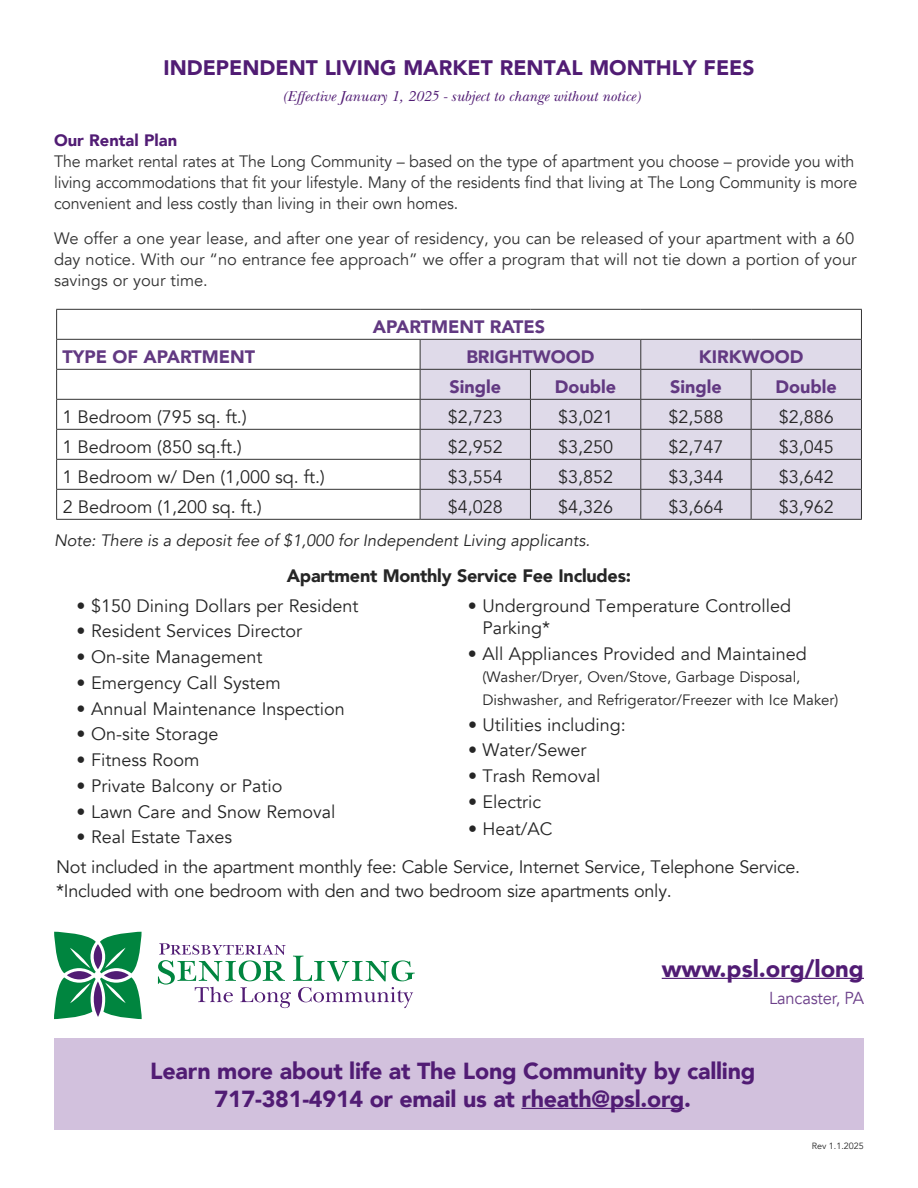
<style>
.page{position:relative;width:918px;height:1188px;background:#fff}
.page>*{position:absolute;margin:0;border:0;box-sizing:border-box;transform-origin:0 0}
.t1{font:900 23.85px "Avenir";color:#511c74}
.t2{font:900 23.25px/27.9px "Avenir";letter-spacing:-.01em;color:#511c74;text-align:center}
.t3{font:900 21px "Avenir";color:#511c74}
.t4{font:18px/24px "Avenir";color:#262626}
.t5{font:900 18px "Avenir";color:#623982}
.t6{font:900 18px "Avenir";letter-spacing:-.015em;color:#262626}
.t7{font:17.4px "Avenir";letter-spacing:-.01em;color:#6b3e89;scale:.95 1}
.t8{font:16.5px/21px "Avenir";letter-spacing:-.01em;color:#333}
.t9{font:italic 16.5px "Avenir";color:#262626}
.t10{font:900 16.5px "Avenir";color:#511c74}
.t11{font:15px/22.5px "Avenir";color:#262626}
.t12{font:italic 15px "New Baskerville Std";color:#511c74}
.t13{font:9px "Avenir";color:#262626}
</style>
<div class="page">
<div style="left:54px;top:1039px;width:810px;height:91px;background:#d2c1dd"></div>
<hr style="left:521px;top:1108px;width:163px;height:1px;background:#511c74">
<hr style="left:662px;top:978px;width:202px;height:1px;background:#511c74">
<svg style="left:54px;top:932px;width:88px;height:87px"></svg>
<svg style="left:158px;top:943px;width:257px;height:65px"></svg>
<div style="left:421px;top:340px;width:440px;height:179px;background:#dfdae9"></div>
<hr style="left:56px;top:309px;width:364px;height:1px;background:#333">
<hr style="left:420px;top:309px;width:110px;height:1px;background:#333">
<hr style="left:530px;top:309px;width:111px;height:1px;background:#333">
<hr style="left:641px;top:309px;width:110px;height:1px;background:#333">
<hr style="left:751px;top:309px;width:111px;height:1px;background:#333">
<hr style="left:56px;top:339px;width:364px;height:1px;background:#333">
<hr style="left:420px;top:339px;width:110px;height:1px;background:#333">
<hr style="left:530px;top:339px;width:111px;height:1px;background:#333">
<hr style="left:641px;top:339px;width:110px;height:1px;background:#333">
<hr style="left:751px;top:339px;width:111px;height:1px;background:#333">
<hr style="left:56px;top:369px;width:364px;height:1px;background:#333">
<hr style="left:420px;top:369px;width:110px;height:1px;background:#333">
<hr style="left:530px;top:369px;width:111px;height:1px;background:#333">
<hr style="left:641px;top:369px;width:110px;height:1px;background:#333">
<hr style="left:751px;top:369px;width:111px;height:1px;background:#333">
<hr style="left:56px;top:399px;width:364px;height:1px;background:#333">
<hr style="left:420px;top:399px;width:110px;height:1px;background:#333">
<hr style="left:530px;top:399px;width:111px;height:1px;background:#333">
<hr style="left:641px;top:399px;width:110px;height:1px;background:#333">
<hr style="left:751px;top:399px;width:111px;height:1px;background:#333">
<hr style="left:56px;top:429px;width:364px;height:1px;background:#333">
<hr style="left:420px;top:429px;width:110px;height:1px;background:#333">
<hr style="left:530px;top:429px;width:111px;height:1px;background:#333">
<hr style="left:641px;top:429px;width:110px;height:1px;background:#333">
<hr style="left:751px;top:429px;width:111px;height:1px;background:#333">
<hr style="left:56px;top:459px;width:364px;height:1px;background:#333">
<hr style="left:420px;top:459px;width:110px;height:1px;background:#333">
<hr style="left:530px;top:459px;width:111px;height:1px;background:#333">
<hr style="left:641px;top:459px;width:110px;height:1px;background:#333">
<hr style="left:751px;top:459px;width:111px;height:1px;background:#333">
<hr style="left:56px;top:489px;width:364px;height:1px;background:#333">
<svg style="left:56px;top:310px;width:1px;height:209px"></svg>
<hr style="left:420px;top:489px;width:110px;height:1px;background:#333">
<svg style="left:420px;top:340px;width:1px;height:179px"></svg>
<hr style="left:530px;top:489px;width:111px;height:1px;background:#333">
<svg style="left:530px;top:370px;width:1px;height:149px"></svg>
<hr style="left:641px;top:489px;width:110px;height:1px;background:#333">
<svg style="left:640px;top:340px;width:1px;height:179px"></svg>
<hr style="left:751px;top:489px;width:111px;height:1px;background:#333">
<svg style="left:751px;top:370px;width:1px;height:149px"></svg>
<svg style="left:861px;top:310px;width:1px;height:209px"></svg>
<hr style="left:56px;top:519px;width:364px;height:1px;background:#333">
<hr style="left:420px;top:519px;width:110px;height:1px;background:#333">
<hr style="left:530px;top:519px;width:111px;height:1px;background:#333">
<hr style="left:641px;top:519px;width:110px;height:1px;background:#333">
<hr style="left:751px;top:519px;width:111px;height:1px;background:#333">
<p class="t3" style="left:163px;top:50px;width:593px">INDEPENDENT LIVING MARKET RENTAL MONTHLY FEES</p>
<p class="t12" style="left:283px;top:87px;width:360px">(Effective January 1, 2025 - subject to change without notice)</p>
<p class="t10" style="left:54px;top:127px;width:125px">Our Rental Plan</p>
<p class="t8" style="left:54px;top:152px;width:805px">The market rental rates at The Long Community – based on the type of apartment you choose – provide you with living accommodations that fit your lifestyle. Many of the residents find that living at The Long Community is more convenient and less costly than living in their own homes.</p>
<p class="t8" style="left:54px;top:228px;width:804px">We offer a one year lease, and after one year of residency, you can be released of your apartment with a 60 day notice. With our “no entrance fee approach” we offer a program that will not tie down a portion of your savings or your time.</p>
<p class="t5" style="left:373px;top:312px;width:174px">APARTMENT RATES</p>
<p class="t5" style="left:63px;top:342px;width:194px">TYPE OF APARTMENT</p>
<p class="t5" style="left:466px;top:342px;width:130px">BRIGHTWOOD</p>
<p class="t5" style="left:699px;top:342px;width:106px">KIRKWOOD</p>
<p class="t5" style="left:449px;top:372px;width:53px">Single</p>
<p class="t5" style="left:555px;top:372px;width:63px">Double</p>
<p class="t5" style="left:670px;top:372px;width:53px">Single</p>
<p class="t5" style="left:776px;top:372px;width:63px">Double</p>
<p class="t4" style="left:63px;top:405px;width:186px">1 Bedroom (795 sq. ft.)</p>
<p class="t4" style="left:448px;top:405px;width:57px">$2,723</p>
<p class="t4" style="left:558px;top:405px;width:57px">$3,021</p>
<p class="t4" style="left:668px;top:405px;width:57px">$2,588</p>
<p class="t4" style="left:779px;top:405px;width:57px">$2,886</p>
<p class="t4" style="left:63px;top:435px;width:181px">1 Bedroom (850 sq.ft.)</p>
<p class="t4" style="left:448px;top:435px;width:57px">$2,952</p>
<p class="t4" style="left:558px;top:435px;width:57px">$3,250</p>
<p class="t4" style="left:668px;top:435px;width:57px">$2,747</p>
<p class="t4" style="left:779px;top:435px;width:57px">$3,045</p>
<p class="t4" style="left:63px;top:465px;width:264px">1 Bedroom w/ Den (1,000 sq. ft.)</p>
<p class="t4" style="left:448px;top:465px;width:57px">$3,554</p>
<p class="t4" style="left:558px;top:465px;width:57px">$3,852</p>
<p class="t4" style="left:668px;top:465px;width:57px">$3,344</p>
<p class="t4" style="left:779px;top:465px;width:57px">$3,642</p>
<p class="t4" style="left:63px;top:495px;width:201px">2 Bedroom (1,200 sq. ft.)</p>
<p class="t4" style="left:448px;top:495px;width:57px">$4,028</p>
<p class="t4" style="left:558px;top:495px;width:57px">$4,326</p>
<p class="t4" style="left:668px;top:495px;width:57px">$3,664</p>
<p class="t4" style="left:779px;top:495px;width:57px">$3,962</p>
<p class="t9" style="left:54px;top:530px;width:538px">Note: There is a deposit fee of $1,000 for Independent Living applicants.</p>
<p class="t6" style="left:287px;top:561px;width:346px">Apartment Monthly Service Fee Includes:</p>
<p class="t4" style="left:77px;top:594px;width:283px">• $150 Dining Dollars per Resident</p>
<p class="t4" style="left:77px;top:620px;width:227px">• Resident Services Director</p>
<p class="t4" style="left:77px;top:645px;width:188px">• On-site Management</p>
<p class="t4" style="left:77px;top:671px;width:206px">• Emergency Call System</p>
<p class="t4" style="left:77px;top:697px;width:270px">• Annual Maintenance Inspection</p>
<p class="t4" style="left:77px;top:722px;width:143px">• On-site Storage</p>
<p class="t4" style="left:77px;top:748px;width:125px">• Fitness Room</p>
<p class="t4" style="left:77px;top:774px;width:207px">• Private Balcony or Patio</p>
<p class="t4" style="left:77px;top:800px;width:260px">• Lawn Care and Snow Removal</p>
<p class="t4" style="left:77px;top:825px;width:157px">• Real Estate Taxes</p>
<p class="t4" style="left:482px;top:595px;width:310px;line-height:22.5px;text-indent:-15px">• Underground Temperature Controlled<br>Parking*</p>
<p class="t4" style="left:468px;top:642px;width:340px">• All Appliances Provided and Maintained</p>
<p class="t11" style="left:483px;top:666px;width:358px">(Washer/Dryer, Oven/Stove, Garbage Disposal,<br>Dishwasher, and Refrigerator/Freezer with Ice Maker)</p>
<p class="t4" style="left:468px;top:713px;width:159px">• Utilities including:</p>
<p class="t4" style="left:468px;top:738px;width:120px">• Water/Sewer</p>
<p class="t4" style="left:468px;top:764px;width:134px">• Trash Removal</p>
<p class="t4" style="left:468px;top:790px;width:75px">• Electric</p>
<p class="t4" style="left:468px;top:817px;width:86px">• Heat/AC</p>
<p class="t4" style="left:56px;top:855px;width:746px">Not included in the apartment monthly fee: Cable Service, Internet Service, Telephone Service. *Included with one bedroom with den and two bedroom size apartments only.</p>
<h1 class="t1" style="left:662px;top:948px;width:204px">www.psl.org/long</h1>
<p class="t7" style="left:769px;top:987px;width:101px">Lancaster, PA</p>
<p class="t2" style="left:150px;top:1056px;width:607px">Learn more about life at The Long Community by calling<br>717-381-4914 or email us at rheath@psl.org.</p>
<p class="t13" style="left:812px;top:1141px;width:54px">Rev 1.1.2025</p>
</div>
